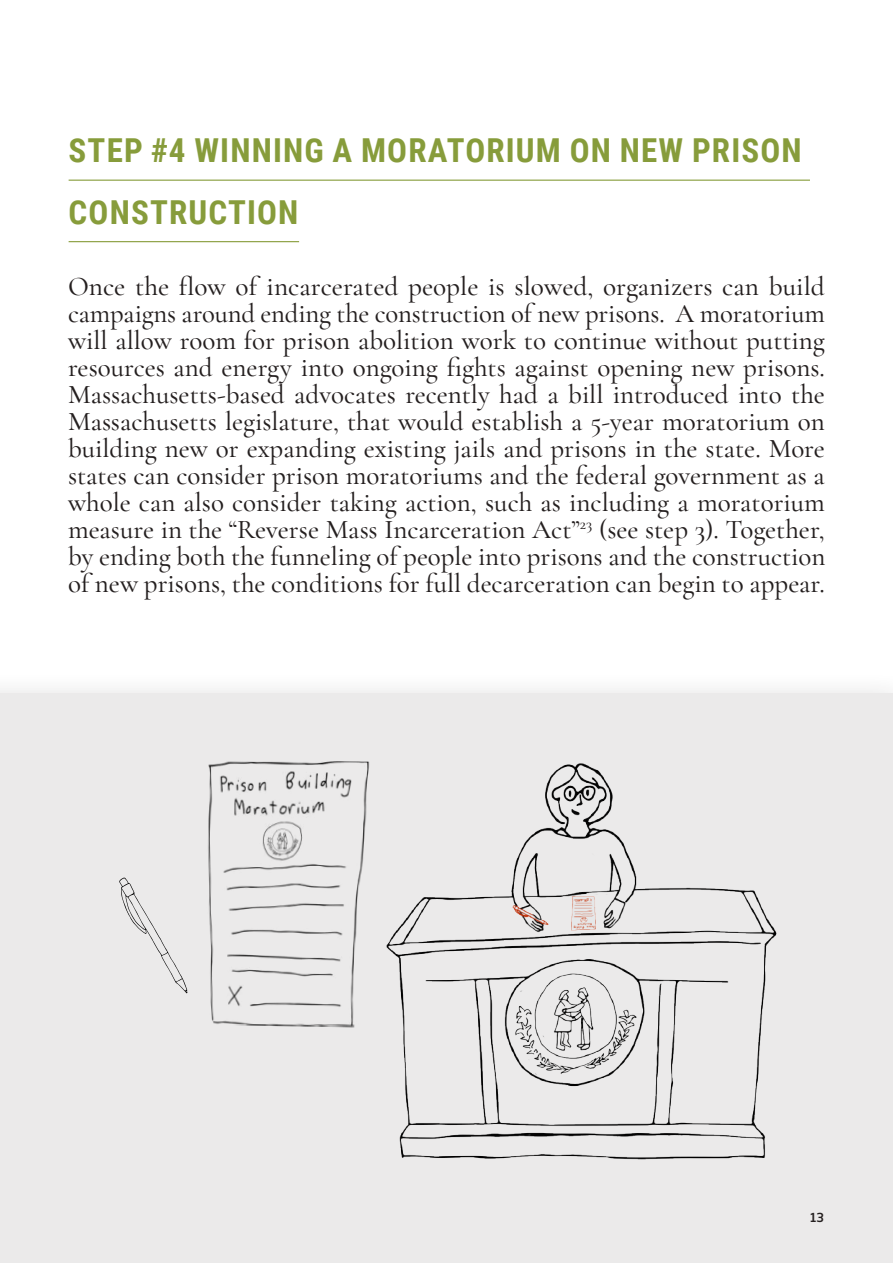
<style>
.page{position:relative;width:893px;height:1263px;background:#fff}
.page>*{position:absolute;margin:0;border:0;box-sizing:border-box;transform-origin:0 0}
.t1{font:700 33px/61.5px "Roboto Condensed";letter-spacing:.035em;color:#879c3b}
.t2{font:500 27px/27px "Cormorant Garamond";color:#241f1f;text-align:justify}
.t3{font:600 13.5px "Kyrial Sans Pro";color:#241f1f}
</style>
<div class="page">
<div style="left:0;top:670px;width:893px;height:593px;background:#fbfbfb"></div>
<div style="left:0;top:693px;width:893px;height:570px;background:#ebeaea"></div>
<hr style="left:69px;top:180px;width:741px;height:1px;background:#879c3b">
<hr style="left:69px;top:241px;width:230px;height:1px;background:#879c3b">
<img style="left:399px;top:763px;width:378px;height:397px">
<img style="left:186px;top:761px;width:230px;height:267px">
<svg style="left:119px;top:877px;width:68px;height:116px"></svg>
<p class="t1" style="left:69px;top:118px;width:735px">STEP #4 WINNING A MORATORIUM ON NEW PRISON<br>CONSTRUCTION</p>
<p class="t2" style="left:68px;top:272px;width:759px">Once the flow of incarcerated people is slowed, organizers can build campaigns around ending the construction of new prisons. A moratorium will allow room for prison abolition work to continue without putting resources and energy into ongoing fights against opening new prisons.<br>Massachusetts-based advocates recently had a bill introduced into the Massachusetts legislature, that would establish a 5-year moratorium on building new or expanding existing jails and prisons in the state. More states can consider prison moratoriums and the federal government as a whole can also consider taking action, such as including a moratorium measure in the “Reverse Mass Incarceration Act”<sup>23</sup> (see step 3). Together, by ending both the funneling of people into prisons and the construction of new prisons, the conditions for full decarceration can begin to appear.</p>
<p class="t3" style="left:810px;top:1208px;width:15px">13</p>
</div>
